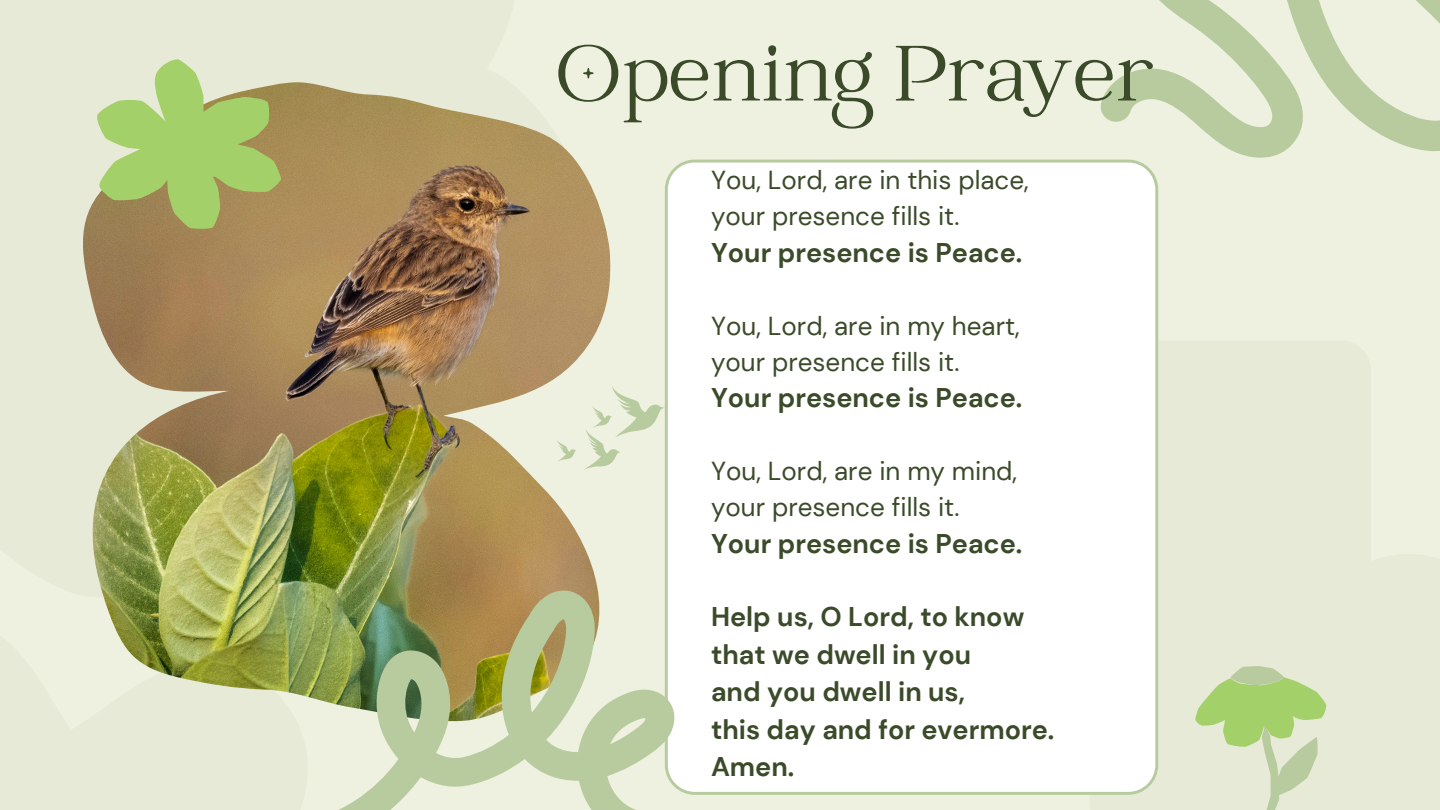
<style>
.page{position:relative;width:1440px;height:810px;background:#eef1e0}
.page>*{position:absolute;margin:0;border:0;box-sizing:border-box;transform-origin:0 0}
.t1{font:87px "Catchy Mager";color:#3b4b2a}
.t2{font:700 27px/37.5px "DM Sans";color:#3b4b2a}
.t3{font:26px "DM Sans";color:#3b4b2a}
</style>
<div class="page">
<img style="left:83px;top:82px;width:527px;height:621px">
<svg style="left:95px;top:59px;width:187px;height:171px"></svg>
<div style="left:704px;top:340px;width:667px;height:401px;background:#e7ead7;border-radius:30px"></div>
<div style="left:665px;top:160px;width:493px;height:635px;background:#fff"></div>
<svg style="left:329px;top:577px;width:355px;height:233px"></svg>
<svg style="left:1069px;top:0;width:371px;height:192px"></svg>
<svg style="left:1195px;top:666px;width:131px;height:144px"></svg>
<svg style="left:584px;top:386px;width:81px;height:83px"></svg>
<svg style="left:557px;top:439px;width:20px;height:23px"></svg>
<p class="t1" style="left:557px;top:31px;width:600px">Opening Prayer</p>
<p class="t3" style="left:711px;top:163px;width:319px">You, Lord, are in this place,</p>
<p class="t3" style="left:711px;top:199px;width:250px">your presence fills it.</p>
<p class="t2" style="left:711px;top:234px;width:313px">Your presence is Peace.</p>
<h1 class="t3" style="left:711px;top:309px;width:310px">You, Lord, are in my heart,</h1>
<p class="t3" style="left:711px;top:345px;width:250px">your presence fills it.</p>
<p class="t2" style="left:711px;top:379px;width:313px">Your presence is Peace.</p>
<p class="t3" style="left:711px;top:454px;width:308px">You, Lord, are in my mind,</p>
<p class="t3" style="left:711px;top:490px;width:250px">your presence fills it.</p>
<p class="t2" style="left:711px;top:525px;width:313px">Your presence is Peace.</p>
<p class="t2" style="left:711px;top:598px;width:345px">Help us, O Lord, to know that we dwell in you<br>and you dwell in us,<br>this day and for evermore.<br>Amen.</p>
</div>
